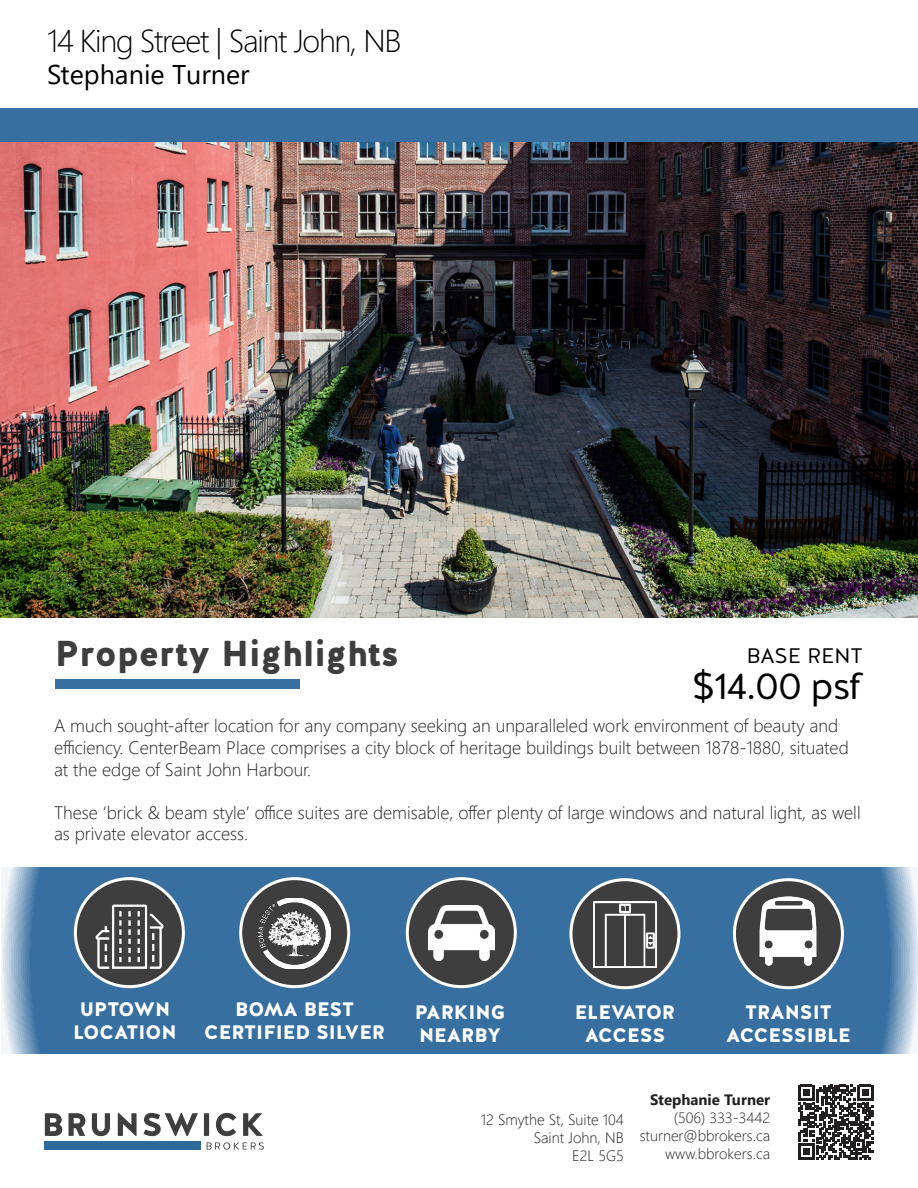
<style>
.page{position:relative;width:918px;height:1188px;background:#fff}
.page>*{position:absolute;margin:0;border:0;box-sizing:border-box;transform-origin:0 0}
.t1{font:37.5px "Halis R";letter-spacing:-.03em;color:#000}
.t2{font:900 36px "Halis R";color:#3e3e3f}
.t3{font:300 31.5px "Segoe UI";letter-spacing:-.04em;color:#000}
.t4{font:27px "Segoe UI";color:#000}
.t5{font:21px "Halis R";letter-spacing:.005em;color:#000}
.t6{font:900 19.5px "Halis R";color:#fff}
.t7{font:300 18px/21.6px "Segoe UI";color:#231f20}
.t8{font:300 15px "Segoe UI";color:#231f20}
.t9{font:700 15px "Segoe UI";color:#231f20}
</style>
<div class="page">
<div style="left:0;top:108px;width:918px;height:35px;background:#376fa1"></div>
<img style="left:0;top:143px;width:918px;height:475px">
<div style="left:55px;top:679px;width:245px;height:9px;background:#376fa1"></div>
<div style="left:1px;top:867px;width:917px;height:187px;background:#376fa1"></div>
<div style="left:75px;top:879px;width:108px;height:108px;background:#3e3e3f;border-radius:50%"></div>
<div style="left:74px;top:877px;width:111px;height:111px;border:3px solid #fff;border-radius:50%"></div>
<img style="left:733px;top:878px;width:111px;height:108px">
<div style="left:241px;top:879px;width:108px;height:108px;background:#3e3e3f;border-radius:50%"></div>
<div style="left:239px;top:877px;width:111px;height:111px;border:3px solid #fff;border-radius:50%"></div>
<div style="left:571px;top:880px;width:108px;height:108px;background:#3e3e3f;border-radius:50%"></div>
<div style="left:569px;top:878px;width:111px;height:111px;border:3px solid #fff;border-radius:50%"></div>
<img style="left:258px;top:899px;width:73px;height:70px">
<img style="left:593px;top:902px;width:64px;height:66px">
<img style="left:93px;top:904px;width:73px;height:69px">
<div style="left:407px;top:879px;width:108px;height:108px;background:#3e3e3f;border-radius:50%"></div>
<div style="left:406px;top:877px;width:111px;height:111px;border:3px solid #fff;border-radius:50%"></div>
<img style="left:428px;top:905px;width:66px;height:55px">
<div style="left:45px;top:1142px;width:156px;height:8px;background:#2d6b9e"></div>
<svg style="left:69px;top:1113px;width:16px;height:23px"></svg>
<svg style="left:92px;top:1113px;width:18px;height:23px"></svg>
<svg style="left:118px;top:1113px;width:19px;height:23px"></svg>
<svg style="left:143px;top:1113px;width:55px;height:23px"></svg>
<div style="left:204px;top:1113px;width:5px;height:23px;background:#3e3e3f"></div>
<svg style="left:216px;top:1113px;width:20px;height:23px"></svg>
<svg style="left:243px;top:1113px;width:20px;height:23px"></svg>
<svg style="left:207px;top:1142px;width:57px;height:8px"></svg>
<svg style="left:45px;top:1113px;width:17px;height:23px"></svg>
<svg style="left:798px;top:1085px;width:75px;height:75px"></svg>
<p class="t3" style="left:47px;top:11px;width:356px">14 King Street | Saint John, NB</p>
<p class="t4" style="left:47px;top:49px;width:204px">Stephanie Turner</p>
<p class="t2" style="left:55px;top:630px;width:346px">Property Highlights</p>
<p class="t5" style="left:747px;top:642px;width:118px">BASE RENT</p>
<p class="t1" style="left:692px;top:662px;width:172px">$14.00 psf</p>
<p class="t7" style="left:54px;top:713px;width:796px">A much sought-after location for any company seeking an unparalleled work environment of beauty and efficiency. CenterBeam Place comprises a city block of heritage buildings built between 1878-1880, situated at the edge of Saint John Harbour.</p>
<p class="t7" style="left:54px;top:800px;width:808px">These ‘brick &amp; beam style’ office suites are demisable, offer plenty of large windows and natural light, as well as private elevator access.</p>
<p class="t6" style="left:80px;top:996px;width:92px">UPTOWN</p>
<p class="t6" style="left:73px;top:1020px;width:105px">LOCATION</p>
<p class="t6" style="left:235px;top:996px;width:120px">BOMA BEST</p>
<p class="t6" style="left:204px;top:1020px;width:182px">CERTIFIED SILVER</p>
<p class="t6" style="left:415px;top:999px;width:92px">PARKING</p>
<p class="t6" style="left:419px;top:1023px;width:83px">NEARBY</p>
<p class="t6" style="left:575px;top:999px;width:102px">ELEVATOR</p>
<p class="t6" style="left:585px;top:1023px;width:82px">ACCESS</p>
<p class="t6" style="left:745px;top:999px;width:88px">TRANSIT</p>
<p class="t6" style="left:726px;top:1023px;width:126px">ACCESSIBLE</p>
<p class="t8" style="left:481px;top:1105px;width:144px">12 Smythe St, Suite 104</p>
<p class="t8" style="left:534px;top:1123px;width:92px">Saint John, NB</p>
<p class="t8" style="left:572px;top:1141px;width:53px">E2L 5G5</p>
<p class="t9" style="left:650px;top:1086px;width:121px">Stephanie Turner</p>
<p class="t8" style="left:674px;top:1104px;width:98px">(506) 333-3442</p>
<p class="t8" style="left:640px;top:1122px;width:132px">sturner@bbrokers.ca</p>
<p class="t8" style="left:665px;top:1140px;width:107px">www.bbrokers.ca</p>
</div>
